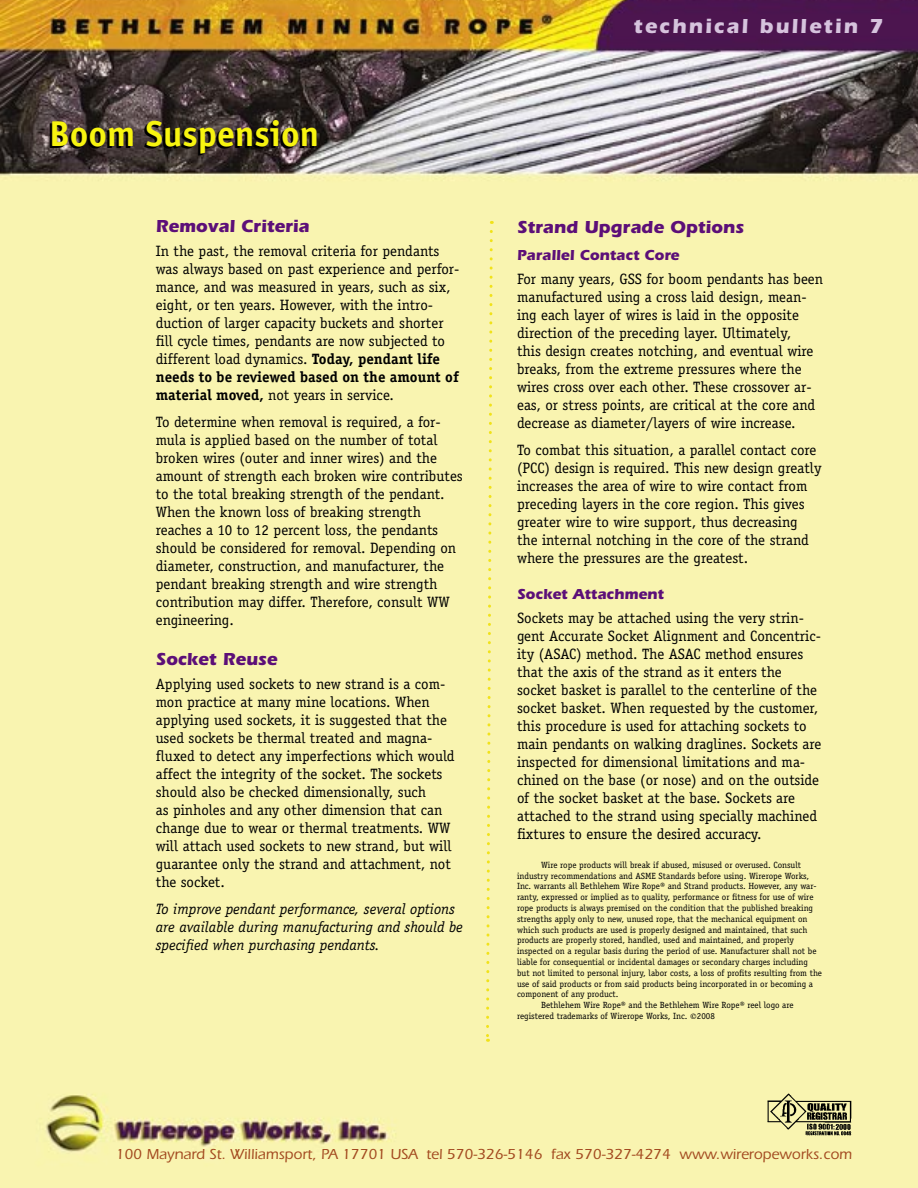
<style>
.page{position:relative;width:918px;height:1188px;background:#fff}
.page>*{position:absolute;margin:0;border:0;box-sizing:border-box;transform-origin:0 0}
.t1{font:700 36px "Officina Sans";color:#f7f410}
.t2{font:700 21px "Itc Eras";letter-spacing:.1em;color:#d6c3dd}
.t3{font:700 18px "Itc Eras";color:#5c0f78}
.t4{font:15px/18px "Officina Serif";color:#000}
.t5{font:italic 15px/18px "Officina Serif";color:#000}
.t6{font:500 15px "Itc Eras";color:#a34a20}
.t7{font:700 15px "Itc Eras";color:#5c0f78}
.t8{font:9px/10.8px "Officina Serif";color:#000}
.s1{font-weight:700}
.s2{font-size:12px}
</style>
<div class="page">
<img style="left:0;top:0;width:918px;height:1188px">
<svg style="left:485px;top:221px;width:9px;height:821px;background:#f8f2a3"></svg>
<img style="left:762px;top:1090px;width:92px;height:50px">
<p class="t1" style="left:49px;top:111px;width:272px">Boom Suspension</p>
<p class="t3" style="left:156px;top:216px;width:155px">Removal Criteria</p>
<p class="t4" style="left:156px;top:242px;width:305px">In the past, the removal criteria for pendants was always based on past experience and perfor&shy;mance, and was measured in years, such as six, eight, or ten years. However, with the intro&shy;duction of larger capacity buckets and shorter fill cycle times, pendants are now subjected to different load dynamics. <span class="s1">Today, pendant life needs to be reviewed based on the amount of material moved,</span> not years in service.</p>
<p class="t4" style="left:156px;top:413px;width:309px">To determine when removal is required, a for&shy;mula is applied based on the number of total broken wires (outer and inner wires) and the amount of strength each broken wire contributes to the total breaking strength of the pendant.<br>When the known loss of breaking strength reaches a 10 to 12 percent loss, the pendants should be considered for removal. Depending on diameter, construction, and manufacturer, the pendant breaking strength and wire strength contribution may differ. Therefore, consult WW engineering.</p>
<p class="t3" style="left:156px;top:648px;width:123px">Socket Reuse</p>
<p class="t4" style="left:156px;top:675px;width:300px">Applying used sockets to new strand is a com&shy;mon practice at many mine locations. When applying used sockets, it is suggested that the used sockets be thermal treated and magna&shy;fluxed to detect any imperfections which would affect the integrity of the socket. The sockets should also be checked dimensionally, such<br>as pinholes and any other dimension that can change due to wear or thermal treatments. WW will attach used sockets to new strand, but will guarantee only the strand and attachment, not the socket.</p>
<p class="t5" style="left:156px;top:900px;width:309px">To improve pendant performance, several options are available during manufacturing and should be specified when purchasing pendants.</p>
<p class="t2" style="left:634px;top:14px;width:251px">technical bulletin 7</p>
<p class="t3" style="left:517px;top:217px;width:229px">Strand Upgrade Options</p>
<p class="t7" style="left:517px;top:246px;width:164px">Parallel Contact Core</p>
<p class="t4" style="left:517px;top:270px;width:308px">For many years, GSS for boom pendants has been manufactured using a cross laid design, mean&shy;ing each layer of wires is laid in the opposite direction of the preceding layer. Ultimately,<br>this design creates notching, and eventual wire breaks, from the extreme pressures where the wires cross over each other. These crossover ar&shy;eas, or stress points, are critical at the core and decrease as diameter/layers of wire increase.</p>
<p class="t4" style="left:517px;top:441px;width:306px">To combat this situation, a parallel contact core (PCC) design is required. This new design greatly increases the area of wire to wire contact from preceding layers in the core region. This gives greater wire to wire support, thus decreasing the internal notching in the core of the strand where the pressures are the greatest.</p>
<p class="t7" style="left:517px;top:585px;width:148px">Socket Attachment</p>
<p class="t4" style="left:517px;top:609px;width:306px">Sockets may be attached using the very strin&shy;gent Accurate Socket Alignment and Concentric&shy;ity (ASAC) method. The ASAC method ensures that the axis of the strand as it enters the socket basket is parallel to the centerline of the socket basket. When requested by the customer, this procedure is used for attaching sockets to main pendants on walking draglines. Sockets are inspected for dimensional limitations and ma&shy;chined on the base (or nose) and on the outside of the socket basket at the base. Sockets are attached to the strand using specially machined fixtures to ensure the desired accuracy.</p>
<p class="t8" style="left:517px;top:859px;width:307px;text-indent:24px">Wire rope products will break if abused, misused or overused. Consult industry recommendations and ASME Standards before using. Wirerope Works, Inc. warrants all Bethlehem Wire Rope® and Strand products. However, any war&shy;ranty, expressed or implied as to quality, performance or fitness for use of wire rope products is always premised on the condition that the published breaking strengths apply only to new, unused rope, that the mechanical equipment on which such products are used is properly designed and maintained, that such products are properly stored, handled, used and maintained, and properly inspected on a regular basis during the period of use. Manufacturer shall not be liable for consequential or incidental damages or secondary charges including but not limited to personal injury, labor costs, a loss of profits resulting from the use of said products or from said products being incorporated in or becoming a component of any product.</p>
<p class="t8" style="left:541px;top:1000px;width:254px">Bethlehem Wire Rope® and the Bethlehem Wire Rope® reel logo are</p>
<p class="t8" style="left:517px;top:1011px;width:199px">registered trademarks of Wirerope Works, Inc. <span class="s2">©</span>2008</p>
<p class="t6" style="left:116px;top:1146px;width:738px">100 Maynard St. Williamsport, PA 17701 USA tel 570-326-5146 fax 570-327-4274 www.wireropeworks.com</p>
</div>
